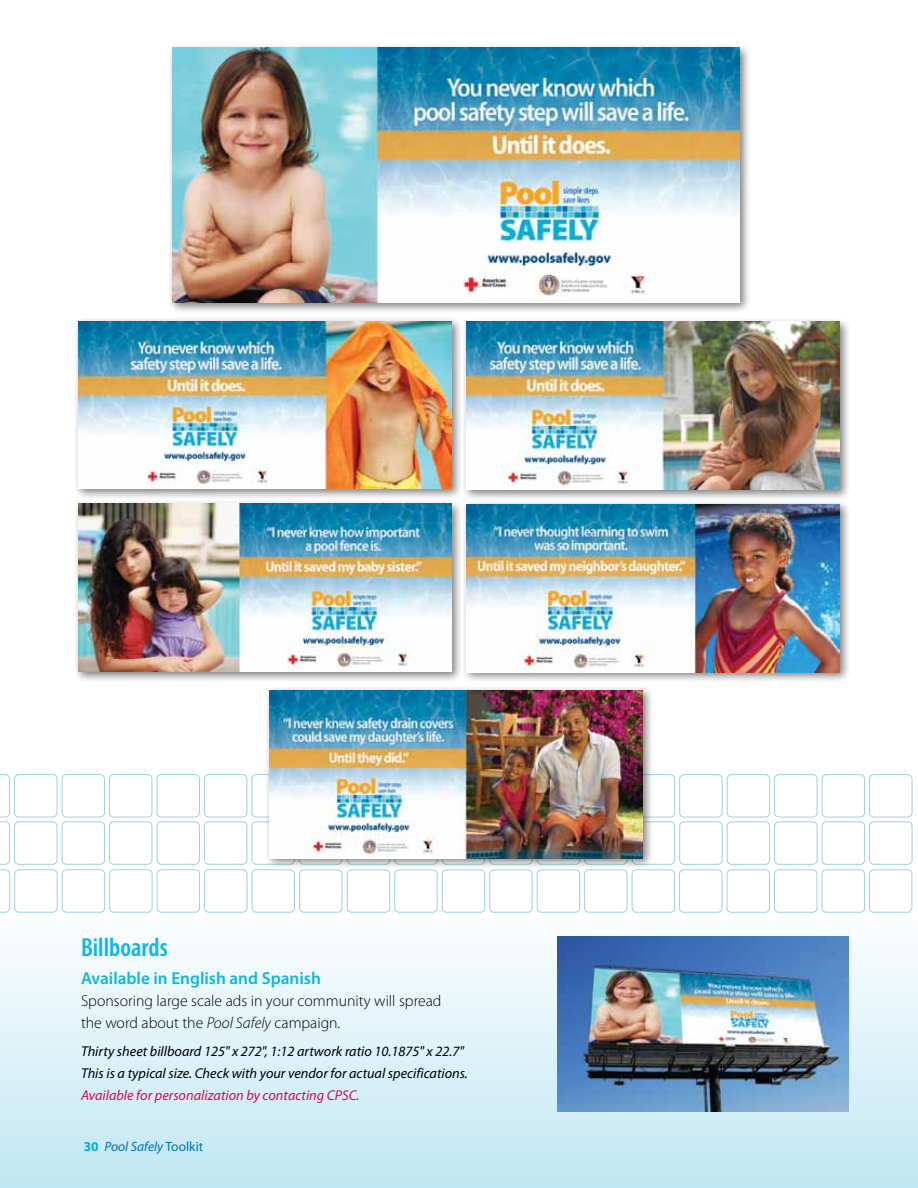
<style>
.page{position:relative;width:918px;height:1188px;background:#fff}
.page>*{position:absolute;margin:0;border:0;box-sizing:border-box;transform-origin:0 0}
.t1{font:600 condensed 26.25px "Myriad Pro";color:#0cb7e1}
.t2{font:600 17.25px "Myriad Pro";color:#0cb7e1}
.t3{font:300 15.75px/21.8px "Myriad Pro";color:#000}
.t4{font:italic 14.25px/21.8px "Myriad Pro";color:#000}
.t5{font:italic 14.25px "Myriad Pro";color:#ce0c4e}
.t6{font:italic 13.5px "Myriad Pro";color:#0072bc}
.s1{font-style:italic}
.s2{font-weight:700;font-style:normal;color:#00afde}
.s3{font-style:normal}
</style>
<div class="page">
<div style="left:0;top:919px;width:918px;height:269px;background:linear-gradient(to bottom,#fbfdfe,#bfe6f3)"></div>
<div style="left:490px;top:870px;width:42px;height:42px;border:1px solid #9bd3dc;border-radius:4px"></div>
<div style="left:537px;top:870px;width:43px;height:42px;border:1px solid #9bd3dc;border-radius:4px"></div>
<div style="left:584px;top:870px;width:43px;height:42px;border:1px solid #9bd3dc;border-radius:4px"></div>
<div style="left:632px;top:870px;width:43px;height:42px;border:1px solid #9bd3dc;border-radius:4px"></div>
<div style="left:679px;top:870px;width:43px;height:42px;border:1px solid #9bd3dc;border-radius:4px"></div>
<div style="left:727px;top:870px;width:43px;height:42px;border:1px solid #9bd3dc;border-radius:4px"></div>
<div style="left:774px;top:870px;width:43px;height:42px;border:1px solid #9bd3dc;border-radius:4px"></div>
<div style="left:822px;top:870px;width:43px;height:42px;border:1px solid #9bd3dc;border-radius:4px"></div>
<div style="left:869px;top:870px;width:43px;height:42px;border:1px solid #9bd3dc;border-radius:4px"></div>
<div style="left:347px;top:870px;width:43px;height:42px;border:1px solid #9bd3dc;border-radius:4px"></div>
<div style="left:395px;top:870px;width:42px;height:42px;border:1px solid #9bd3dc;border-radius:4px"></div>
<div style="left:442px;top:870px;width:43px;height:42px;border:1px solid #9bd3dc;border-radius:4px"></div>
<div style="left:632px;top:822px;width:43px;height:43px;border:1px solid #9bd3dc;border-radius:4px"></div>
<div style="left:680px;top:822px;width:42px;height:43px;border:1px solid #9bd3dc;border-radius:4px"></div>
<div style="left:632px;top:774px;width:43px;height:43px;border:1px solid #9bd3dc;border-radius:4px"></div>
<div style="left:680px;top:774px;width:42px;height:43px;border:1px solid #9bd3dc;border-radius:4px"></div>
<div style="left:727px;top:822px;width:43px;height:43px;border:1px solid #9bd3dc;border-radius:4px"></div>
<div style="left:774px;top:822px;width:43px;height:43px;border:1px solid #9bd3dc;border-radius:4px"></div>
<div style="left:822px;top:822px;width:43px;height:43px;border:1px solid #9bd3dc;border-radius:4px"></div>
<div style="left:869px;top:822px;width:43px;height:43px;border:1px solid #9bd3dc;border-radius:4px"></div>
<div style="left:727px;top:774px;width:43px;height:43px;border:1px solid #9bd3dc;border-radius:4px"></div>
<div style="left:774px;top:774px;width:43px;height:43px;border:1px solid #9bd3dc;border-radius:4px"></div>
<div style="left:822px;top:774px;width:43px;height:43px;border:1px solid #9bd3dc;border-radius:4px"></div>
<div style="left:869px;top:774px;width:43px;height:43px;border:1px solid #9bd3dc;border-radius:4px"></div>
<div style="left:204px;top:870px;width:43px;height:42px;border:1px solid #9bd3dc;border-radius:4px"></div>
<div style="left:157px;top:870px;width:43px;height:42px;border:1px solid #9bd3dc;border-radius:4px"></div>
<div style="left:109px;top:870px;width:43px;height:42px;border:1px solid #9bd3dc;border-radius:4px"></div>
<div style="left:62px;top:870px;width:43px;height:42px;border:1px solid #9bd3dc;border-radius:4px"></div>
<div style="left:15px;top:870px;width:42px;height:42px;border:1px solid #9bd3dc;border-radius:4px"></div>
<svg style="left:0;top:870px;width:10px;height:42px"></svg>
<div style="left:299px;top:870px;width:43px;height:42px;border:1px solid #9bd3dc;border-radius:4px"></div>
<div style="left:252px;top:870px;width:43px;height:42px;border:1px solid #9bd3dc;border-radius:4px"></div>
<div style="left:204px;top:822px;width:43px;height:42px;border:1px solid #9bd3dc;border-radius:4px"></div>
<div style="left:157px;top:822px;width:43px;height:42px;border:1px solid #9bd3dc;border-radius:4px"></div>
<div style="left:109px;top:822px;width:43px;height:42px;border:1px solid #9bd3dc;border-radius:4px"></div>
<div style="left:62px;top:822px;width:43px;height:42px;border:1px solid #9bd3dc;border-radius:4px"></div>
<div style="left:14px;top:822px;width:43px;height:42px;border:1px solid #9bd3dc;border-radius:4px"></div>
<div style="left:157px;top:774px;width:43px;height:43px;border:1px solid #9bd3dc;border-radius:4px"></div>
<div style="left:109px;top:774px;width:43px;height:43px;border:1px solid #9bd3dc;border-radius:4px"></div>
<div style="left:62px;top:774px;width:43px;height:43px;border:1px solid #9bd3dc;border-radius:4px"></div>
<div style="left:14px;top:774px;width:43px;height:43px;border:1px solid #9bd3dc;border-radius:4px"></div>
<svg style="left:0;top:774px;width:10px;height:90px"></svg>
<div style="left:252px;top:822px;width:43px;height:42px;border:1px solid #9bd3dc;border-radius:4px"></div>
<div style="left:252px;top:774px;width:43px;height:43px;border:1px solid #9bd3dc;border-radius:4px"></div>
<div style="left:204px;top:774px;width:43px;height:43px;border:1px solid #9bd3dc;border-radius:4px"></div>
<img style="left:558px;top:936px;width:290px;height:175px">
<div style="left:168px;top:43px;width:583px;height:271px;background:#000;opacity:.5"></div>
<img style="left:173px;top:48px;width:567px;height:255px">
<div style="left:265px;top:686px;width:389px;height:184px;background:#000;opacity:.5"></div>
<img style="left:270px;top:691px;width:373px;height:167px">
<div style="left:73px;top:316px;width:390px;height:184px;background:#000;opacity:.5"></div>
<img style="left:78px;top:321px;width:373px;height:168px">
<div style="left:461px;top:317px;width:390px;height:184px;background:#000;opacity:.5"></div>
<img style="left:466px;top:322px;width:374px;height:167px">
<div style="left:73px;top:499px;width:390px;height:184px;background:#000;opacity:.5"></div>
<img style="left:78px;top:504px;width:373px;height:168px">
<div style="left:461px;top:500px;width:390px;height:184px;background:#000;opacity:.5"></div>
<img style="left:466px;top:505px;width:374px;height:167px">
<h1 class="t1" style="left:81px;top:931px;width:88px">Billboards</h1>
<p class="t2" style="left:81px;top:967px;width:241px">Available in English and Spanish</p>
<p class="t3" style="left:81px;top:990px;width:362px">Sponsoring large scale ads in your community will spread the word about the <span class="s1">Pool Safely</span> campaign.</p>
<p class="t4" style="left:81px;top:1040px;width:388px">Thirty sheet billboard 125" x 272", 1:12 artwork ratio 10.1875" x 22.7"<br>This is a typical size. Check with your vendor for actual specifications.</p>
<p class="t5" style="left:81px;top:1086px;width:280px">Available for personalization by contacting CPSC.</p>
<p class="t6" style="left:84px;top:1138px;width:121px"><span class="s2">30</span> Pool Safely <span class="s3">Toolkit</span></p>
</div>
